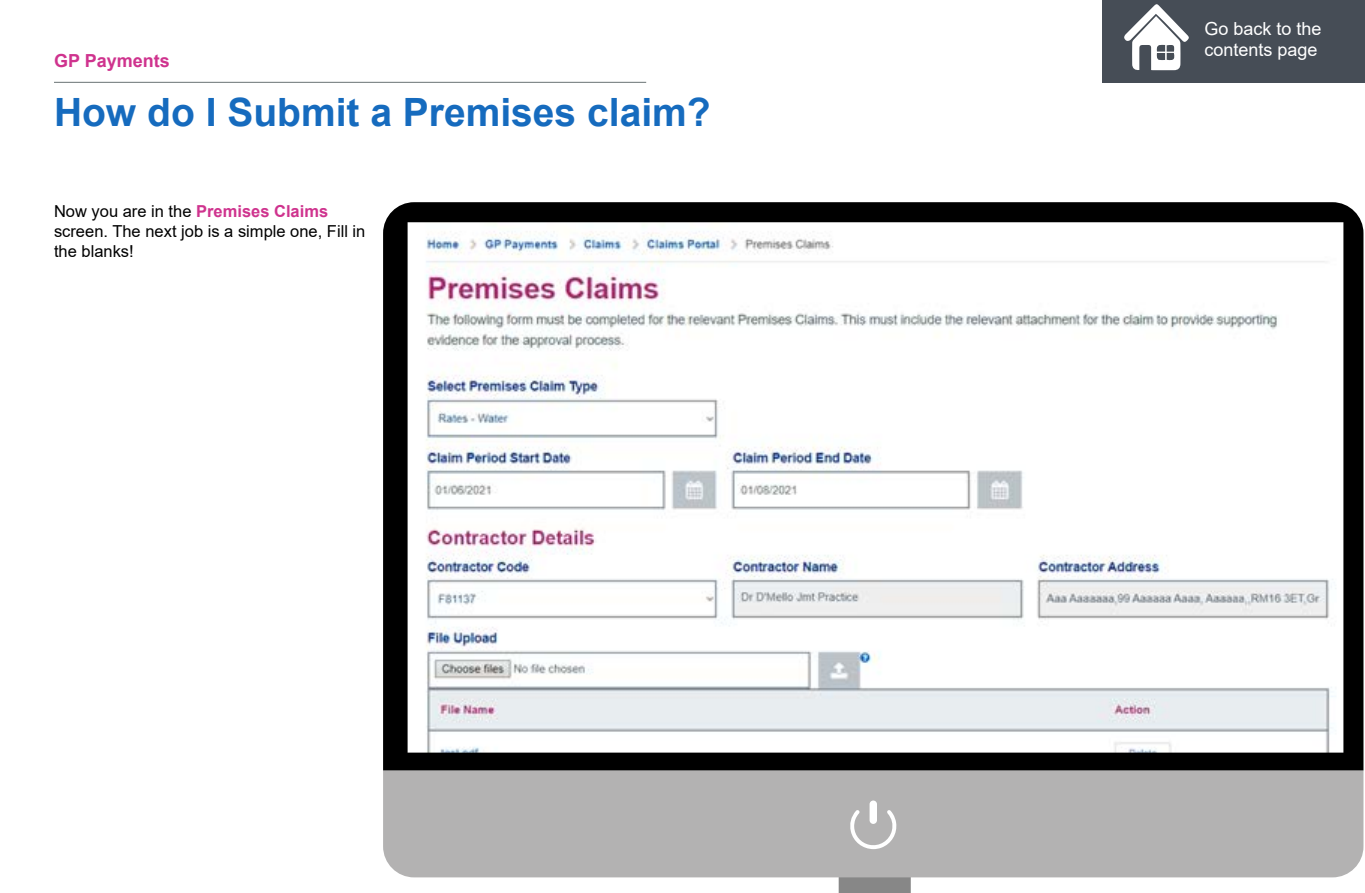
<style>
.page{position:relative;width:1365px;height:893px;background:#fff}
.page>*{position:absolute;margin:0;border:0;box-sizing:border-box;transform-origin:0 0}
.t1{font:700 39px "Arial";color:#166bbe}
.t2{font:18px/21.6px "Arial";color:#fff}
.t3{font:700 18px "Arial";color:#cf338e}
.t4{font:16.5px/19.8px "Arial";color:#000}
.s1{font-weight:700;color:#cf338e}
</style>
<div class="page">
<div style="left:383px;top:770px;width:980px;height:107px;background:#b3b2b2"></div>
<svg style="left:383px;top:202px;width:980px;height:568px"></svg>
<svg style="left:839px;top:810px;width:72px;height:83px;background:#afafaf"></svg>
<div style="left:870px;top:800px;width:7px;height:24px;background:#fff;border-radius:4px"></div>
<hr style="left:54px;top:82px;width:592px;height:1px;background:#687273">
<div style="left:1102px;top:0;width:263px;height:83px;background:#464d56"></div>
<svg style="left:1124px;top:4px;width:65px;height:67px"></svg>
<p class="t3" style="left:54px;top:48px;width:117px">GP Payments</p>
<h1 class="t1" style="left:54px;top:85px;width:658px">How do I Submit a Premises claim?</h1>
<p class="t4" style="left:54px;top:201px;width:313px">Now you are in the <span class="s1">Premises Claims </span>screen. The next job is a simple one, Fill in the blanks!</p>
<p class="t2" style="left:1204px;top:17px;width:119px">Go back to the contents page</p>
</div>
